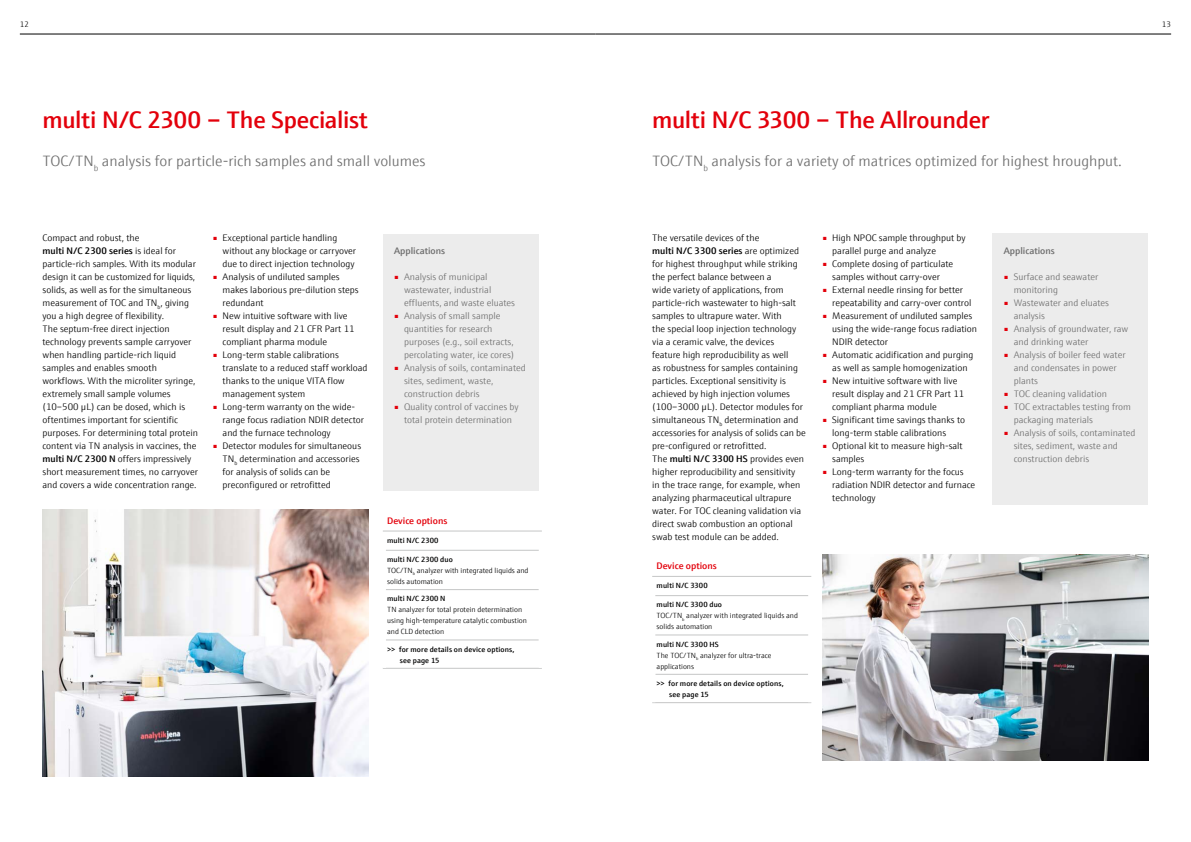
<style>
.page{position:relative;width:1191px;height:842px;background:#fff}
.page>*{position:absolute;margin:0;border:0;box-sizing:border-box;transform-origin:0 0}
.t1{font:600 24px "E+H Sans";letter-spacing:-.01em;color:#e3000b}
.t2{font:300 15px "E+H Sans";color:#6e6e6e}
.t3{font:300 9.5px/13px "E+H Sans";color:#000}
.t4{font:300 9.5px/13px "E+H Sans";color:#6e6e6e}
.t5{font:600 9.5px "E+H Sans";color:#e3000b}
.t6{font:600 9.5px "E+H Sans";color:#6e6e6e}
.t7{font:300 8px "E+H Sans";color:#000}
.t8{font:300 7.5px/11px "E+H Sans";color:#000}
.t9{font:600 7.5px/11px "E+H Sans";letter-spacing:.01em;color:#000}
.s1{font-weight:600}
</style>
<div class="page">
<img style="left:43px;top:510px;width:326px;height:266px">
<img style="left:822px;top:554px;width:326px;height:207px">
<div style="left:383px;top:235px;width:156px;height:256px;background:#ececec"></div>
<hr style="left:386px;top:589px;width:153px;height:1px;background:#c5c6c6">
<hr style="left:386px;top:639px;width:153px;height:1px;background:#c5c6c6">
<hr style="left:383px;top:668px;width:159px;height:1px;background:#c5c6c6">
<hr style="left:383px;top:531px;width:159px;height:1px;background:#c5c6c6">
<hr style="left:386px;top:550px;width:153px;height:1px;background:#c5c6c6">
<div style="left:992px;top:234px;width:156px;height:271px;background:#ececec"></div>
<hr style="left:655px;top:674px;width:153px;height:1px;background:#c5c6c6">
<hr style="left:652px;top:702px;width:159px;height:1px;background:#c5c6c6">
<hr style="left:652px;top:576px;width:159px;height:1px;background:#c5c6c6">
<hr style="left:655px;top:595px;width:153px;height:1px;background:#c5c6c6">
<hr style="left:655px;top:634px;width:153px;height:1px;background:#c5c6c6">
<hr style="left:595px;top:34px;width:576px;height:1px;background:#000">
<hr style="left:20px;top:34px;width:575px;height:1px;background:#000">
<p class="t7" style="left:20px;top:18px;width:11px">12</p>
<p class="t7" style="left:1161px;top:18px;width:11px">13</p>
<h1 class="t1" style="left:43px;top:101px;width:327px">multi N/C 2300 ‒ The Specialist</h1>
<h2 class="t2" style="left:43px;top:150px;width:384px">TOC/TN<sub>b</sub> analysis for particle-rich samples and small volumes</h2>
<p class="t3" style="left:43px;top:231px;width:157px">Compact and robust, the<br><span class="s1">multi N/C 2300 series</span> is ideal for particle-rich samples. With its modular design it can be customized for liquids, solids, as well as for the simultaneous measurement of TOC and TN<sub>b</sub>, giving you a high degree of flexibility.<br>The septum-free direct injection technology prevents sample carryover when handling particle-rich liquid samples and enables smooth workflows. With the microliter syringe, extremely small sample volumes (10–500 µL) can be dosed, which is oftentimes important for scientific purposes. For determining total protein content via TN analysis in vaccines, the <span class="s1">multi N/C 2300 N</span> offers impressively short measurement times, no carryover and covers a wide concentration range.</p>
<p class="t3" style="left:223px;top:231px;width:135px;text-indent:-10px"><sup>■</sup> Exceptional particle handling without any blockage or carryover due to direct injection technology</p>
<p class="t3" style="left:223px;top:270px;width:138px;text-indent:-10px"><sup>■</sup> Analysis of undiluted samples makes laborious pre-dilution steps redundant</p>
<p class="t3" style="left:223px;top:309px;width:133px;text-indent:-10px"><sup>■</sup> New intuitive software with live result display and 21 CFR Part 11 compliant pharma module</p>
<p class="t3" style="left:223px;top:348px;width:146px;text-indent:-10px"><sup>■</sup> Long-term stable calibrations translate to a reduced staff workload thanks to the unique VITA flow management system</p>
<p class="t3" style="left:223px;top:400px;width:143px;text-indent:-10px"><sup>■</sup> Long-term warranty on the wide&shy;range focus radiation NDIR detector and the furnace technology</p>
<p class="t3" style="left:223px;top:439px;width:140px;text-indent:-10px"><sup>■</sup> Detector modules for simultaneous<br>TN<sub>b</sub> determination and accessories for analysis of solids can be preconfigured or retrofitted</p>
<p class="t6" style="left:394px;top:244px;width:52px">Applications</p>
<p class="t4" style="left:404px;top:270px;width:112px;text-indent:-10px"><sup>■</sup> Analysis of municipal wastewater, industrial effluents, and waste eluates</p>
<p class="t4" style="left:404px;top:309px;width:112px;text-indent:-10px"><sup>■</sup> Analysis of small sample quantities for research purposes (e.g., soil extracts, percolating water, ice cores)</p>
<p class="t4" style="left:404px;top:361px;width:123px;text-indent:-10px"><sup>■</sup> Analysis of soils, contaminated sites, sediment, waste, construction debris</p>
<p class="t4" style="left:394px;top:400px;width:126px;text-align:center"><sup>■</sup> Quality control of vaccines by total protein determination</p>
<p class="t5" style="left:387px;top:513px;width:62px">Device options</p>
<p class="t9" style="left:387px;top:534px;width:53px">multi N/C 2300</p>
<p class="t8" style="left:387px;top:553px;width:143px"><span class="s1">multi N/C 2300 duo<br></span>TOC/TN<sub>b</sub> analyzer with integrated liquids and solids automation</p>
<p class="t9" style="left:387px;top:593px;width:60px">multi N/C 2300 N</p>
<p class="t8" style="left:387px;top:604px;width:141px">TN analyzer for total protein determination using high-temperature catalytic combustion and CLD detection</p>
<p class="t9" style="left:400px;top:643px;width:116px;text-indent:-13px">&gt;&gt; for more details on device options, see page 15</p>
<h1 class="t1" style="left:652px;top:101px;width:339px">multi N/C 3300 ‒ The Allrounder</h1>
<h2 class="t2" style="left:652px;top:150px;width:471px">TOC/TN<sub>b</sub> analysis for a variety of matrices optimized for highest hroughput.</h2>
<p class="t3" style="left:652px;top:231px;width:155px">The versatile devices of the<br><span class="s1">multi N/C 3300 series</span> are optimized for highest throughput while striking the perfect balance between a<br>wide variety of applications, from particle-rich wastewater to high-salt samples to ultrapure water. With<br>the special loop injection technology via a ceramic valve, the devices<br>feature high reproducibility as well<br>as robustness for samples containing particles. Exceptional sensitivity is achieved by high injection volumes (100‒3000 µL). Detector modules for simultaneous TN<sub>b</sub> determination and accessories for analysis of solids can be pre-configured or retrofitted.<br>The <span class="s1">multi N/C 3300 HS</span> provides even higher reproducibility and sensitivity<br>in the trace range, for example, when analyzing pharmaceutical ultrapure water. For TOC cleaning validation via direct swab combustion an optional swab test module can be added.</p>
<p class="t3" style="left:832px;top:231px;width:135px;text-indent:-10px"><sup>■</sup> High NPOC sample throughput by parallel purge and analyze</p>
<p class="t3" style="left:822px;top:257px;width:132px;text-align:center"><sup>■</sup> Complete dosing of particulate samples without carry-over</p>
<p class="t3" style="left:832px;top:283px;width:141px;text-indent:-10px"><sup>■</sup> External needle rinsing for better repeatability and carry-over control</p>
<p class="t3" style="left:832px;top:309px;width:146px;text-indent:-10px"><sup>■</sup> Measurement of undiluted samples using the wide-range focus radiation<br>NDIR detector</p>
<p class="t3" style="left:822px;top:348px;width:152px;text-align:center"><sup>■</sup> Automatic acidification and purging as well as sample homogenization</p>
<p class="t3" style="left:832px;top:374px;width:133px;text-indent:-10px"><sup>■</sup> New intuitive software with live result display and 21 CFR Part 11 compliant pharma module</p>
<p class="t3" style="left:832px;top:413px;width:134px;text-indent:-10px"><sup>■</sup> Significant time savings thanks to long-term stable calibrations</p>
<p class="t3" style="left:832px;top:439px;width:132px;text-indent:-10px"><sup>■</sup> Optional kit to measure high-salt samples</p>
<p class="t3" style="left:832px;top:465px;width:144px;text-indent:-10px"><sup>■</sup> Long-term warranty for the focus radiation NDIR detector and furnace technology</p>
<p class="t5" style="left:656px;top:558px;width:62px">Device options</p>
<p class="t9" style="left:656px;top:579px;width:53px">multi N/C 3300</p>
<p class="t8" style="left:656px;top:599px;width:143px"><span class="s1">multi N/C 3300 duo<br></span>TOC/TN<sub>b</sub> analyzer with integrated liquids and solids automation</p>
<p class="t8" style="left:656px;top:638px;width:116px"><span class="s1">multi N/C 3300 HS<br></span>The TOC/TN<sub>b</sub> analyzer for ultra-trace applications</p>
<p class="t9" style="left:669px;top:677px;width:116px;text-indent:-13px">&gt;&gt; for more details on device options, see page 15</p>
<p class="t6" style="left:1003px;top:244px;width:52px">Applications</p>
<p class="t4" style="left:1013px;top:270px;width:86px;text-indent:-10px"><sup>■</sup> Surface and seawater monitoring</p>
<p class="t4" style="left:1013px;top:296px;width:97px;text-indent:-10px"><sup>■</sup> Wastewater and eluates analysis</p>
<p class="t4" style="left:1013px;top:322px;width:116px;text-indent:-10px"><sup>■</sup> Analysis of groundwater, raw and drinking water</p>
<p class="t4" style="left:1013px;top:348px;width:113px;text-indent:-10px"><sup>■</sup> Analysis of boiler feed water and condensates in power plants</p>
<p class="t4" style="left:1003px;top:387px;width:105px"><sup>■</sup> TOC cleaning validation</p>
<p class="t4" style="left:1013px;top:400px;width:119px;text-indent:-10px"><sup>■</sup> TOC extractables testing from packaging materials</p>
<p class="t4" style="left:1013px;top:426px;width:123px;text-indent:-10px"><sup>■</sup> Analysis of soils, contaminated sites, sediment, waste and construction debris</p>
</div>
